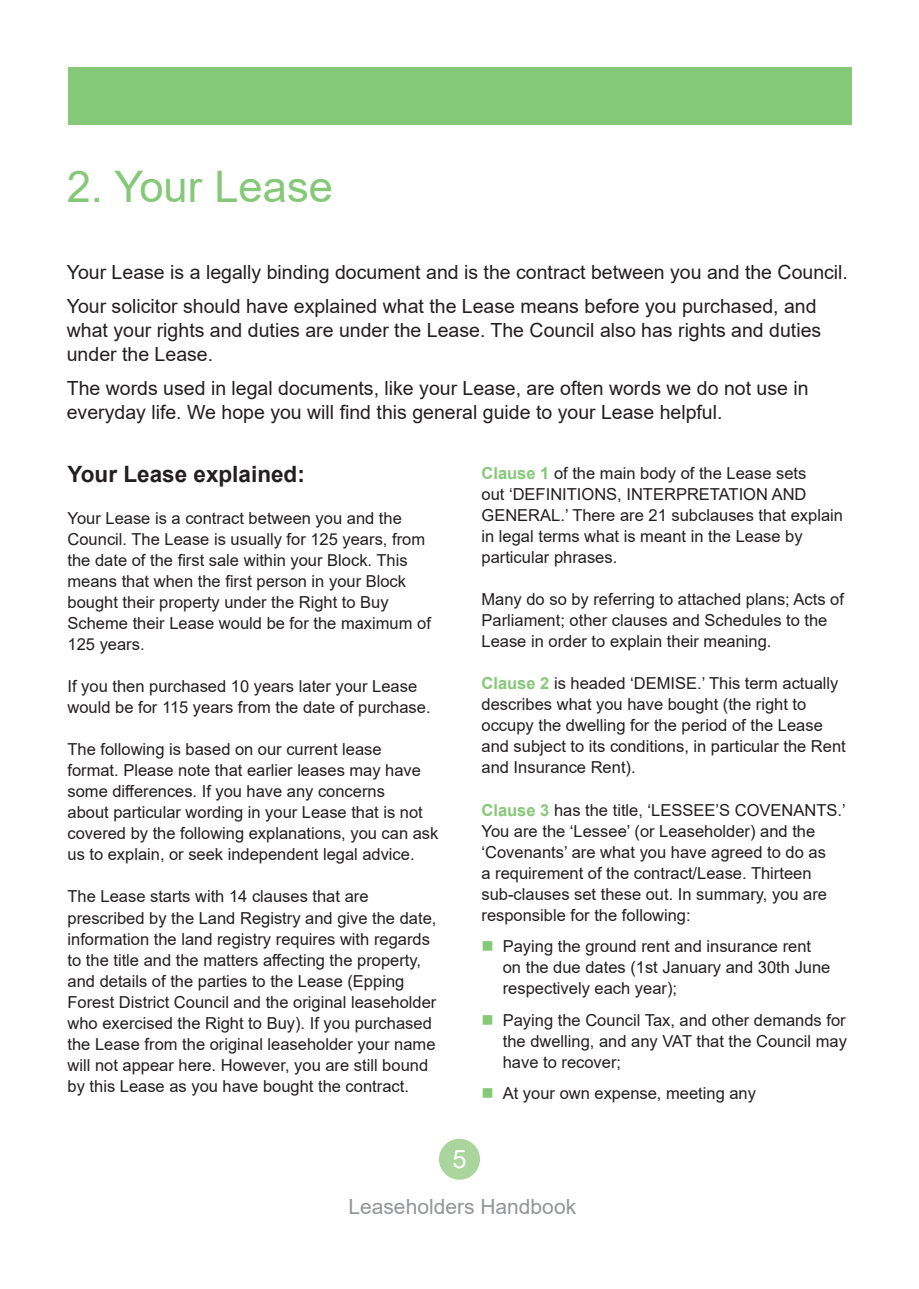
<style>
.page{position:relative;width:919px;height:1289px;background:#fff}
.page>*{position:absolute;margin:0;border:0;box-sizing:border-box;transform-origin:0 0}
.Main_Heads{font:43.5px "Arial";color:#85c878}
.t1{font:25.5px "Arial";color:#fff}
.Sub_Head{font:700 22.5px "Arial";color:#231f20}
.t2{font:21px "Arial";color:#939598}
.Intro_Text{font:19.5px/24px "Arial";color:#231f20}
.Text{font:16.5px/21px "Arial";color:#231f20}
.Bullet_Text{font:16.5px/21px "Arial";color:#231f20}
.s1{font-weight:700;color:#85c878}
.s2{color:#85c878}
</style>
<div class="page">
<div style="left:68px;top:68px;width:783px;height:57px;background:#85c878"></div>
<div style="left:439px;top:1138px;width:41px;height:41px;background:#aad59d;border-radius:50%"></div>
<p class="Main_Heads" style="left:67px;top:157px;width:268px">2. Your Lease</p>
<p class="Intro_Text" style="left:67px;top:260px;width:782px">Your Lease is a legally binding document and is the contract between you and the Council.</p>
<p class="Intro_Text" style="left:67px;top:294px;width:756px">Your solicitor should have explained what the Lease means before you purchased, and what your rights and duties are under the Lease. The Council also has rights and duties under the Lease.</p>
<p class="Intro_Text" style="left:67px;top:376px;width:743px">The words used in legal documents, like your Lease, are often words we do not use in everyday life. We hope you will find this general guide to your Lease helpful.</p>
<p class="Sub_Head" style="left:68px;top:458px;width:239px">Your Lease explained:</p>
<p class="Text" style="left:68px;top:508px;width:365px">Your Lease is a contract between you and the Council. The Lease is usually for 125 years, from the date of the first sale within your Block. This means that when the first person in your Block bought their property under the Right to Buy Scheme their Lease would be for the maximum of 125 years.</p>
<p class="Text" style="left:68px;top:676px;width:364px">If you then purchased 10 years later your Lease would be for 115 years from the date of purchase.</p>
<p class="Text" style="left:68px;top:739px;width:372px">The following is based on our current lease<br>format. Please note that earlier leases may have some differences. If you have any concerns<br>about particular wording in your Lease that is not covered by the following explanations, you can ask us to explain, or seek independent legal advice.</p>
<p class="Text" style="left:68px;top:886px;width:370px">The Lease starts with 14 clauses that are prescribed by the Land Registry and give the date, information the land registry requires with regards to the title and the matters affecting the property, and details of the parties to the Lease (Epping Forest District Council and the original leaseholder who exercised the Right to Buy). If you purchased the Lease from the original leaseholder your name will not appear here. However, you are still bound by this Lease as you have bought the contract.</p>
<p class="Text" style="left:481px;top:463px;width:363px"><span class="s1">Clause 1</span> of the main body of the Lease sets<br>out ‘DEFINITIONS, INTERPRETATION AND GENERAL.’ There are 21 subclauses that explain in legal terms what is meant in the Lease by particular phrases.</p>
<p class="Text" style="left:481px;top:589px;width:364px">Many do so by referring to attached plans; Acts of<br>Parliament; other clauses and Schedules to the<br>Lease in order to explain their meaning.</p>
<p class="Text" style="left:481px;top:673px;width:366px"><span class="s1">Clause 2</span> is headed ‘DEMISE.’ This term actually describes what you have bought (the right to occupy the dwelling for the period of the Lease and subject to its conditions, in particular the Rent and Insurance Rent).</p>
<p class="Text" style="left:481px;top:799px;width:366px"><span class="s1">Clause 3</span> has the title, ‘LESSEE’S COVENANTS.’ You are the ‘Lessee’ (or Leaseholder) and the ‘Covenants’ are what you have agreed to do as<br>a requirement of the contract/Lease. Thirteen sub-clauses set these out. In summary, you are responsible for the following:</p>
<p class="Bullet_Text" style="left:502px;top:935px;width:329px;text-indent:-21px"><span class="s2">■</span> Paying the ground rent and insurance rent on the due dates (1st January and 30th June respectively each year);</p>
<p class="Bullet_Text" style="left:502px;top:1009px;width:345px;text-align:justify;text-indent:-21px"><span class="s2">■</span> Paying the Council Tax, and other demands for the dwelling, and any VAT that the Council may have to recover;</p>
<p class="Bullet_Text" style="left:481px;top:1082px;width:276px"><span class="s2">■</span> At your own expense, meeting any</p>
<h2 class="t1" style="left:452px;top:1141px;width:16px">5</h2>
<p class="t2" style="left:348px;top:1191px;width:229px">Leaseholders Handbook</p>
</div>
